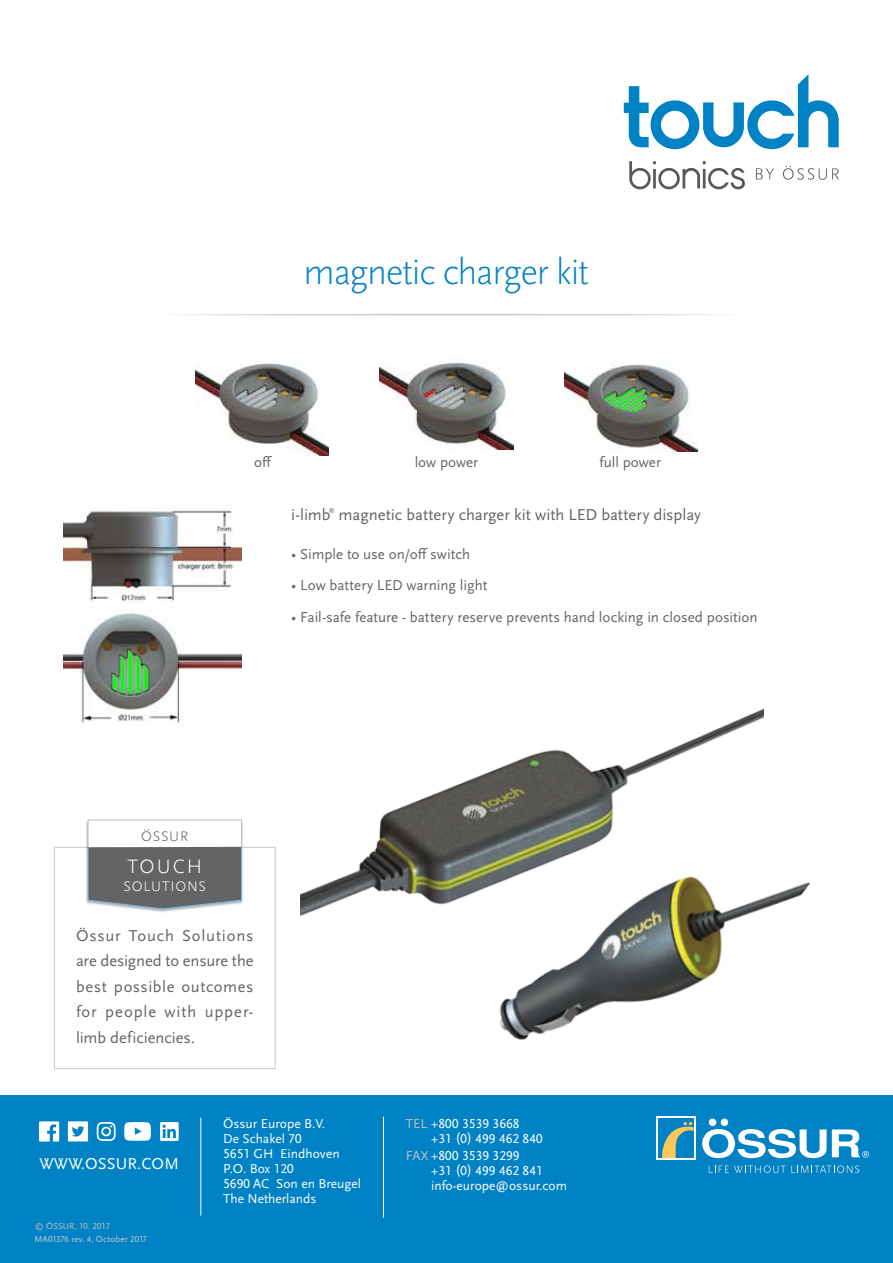
<style>
.page{position:relative;width:893px;height:1263px;background:#fff}
.page>*{position:absolute;margin:0;border:0;box-sizing:border-box;transform-origin:0 0}
.t1{font:300 37.5px "Scala Sans OT";letter-spacing:-.03em;color:#0082c4}
.t2{font:300 20.25px "Scala Sans OT";letter-spacing:.095em;color:#fff}
.t3{font:16.5px/25.5px "Scala Sans OT";color:#636466;text-align:justify}
.t4{font:16.5px "Scala Sans Pro";letter-spacing:.01em;color:#fff}
.t5{font:15px "Scala Sans OT";color:#636466}
.t6{font:300 14.55px "Scala Sans OT";letter-spacing:.06em;color:#fff}
.t7{font:300 14.55px "Scala Sans OT";letter-spacing:.05em;color:#5c6063}
.t8{font:13.5px/15px "Scala Sans Pro";color:#fff}
.t9{font:9px "Scala Sans OT";letter-spacing:.02em;color:#c7c9cb}
.t10{font:9px "Scala Sans Pro";letter-spacing:.005em;color:#bfbfbf}
.t11{font:6.15px "Scala Sans OT";color:#636466}
.s1{color:#bfbfbf}
</style>
<div class="page">
<svg style="left:624px;top:74px;width:215px;height:75px"></svg>
<svg style="left:629px;top:161px;width:116px;height:28px"></svg>
<svg style="left:756px;top:168px;width:18px;height:11px"></svg>
<svg style="left:783px;top:166px;width:56px;height:14px"></svg>
<div style="left:54px;top:847px;width:222px;height:222px;border:1px solid #c7c9cb"></div>
<div style="left:86px;top:820px;width:157px;height:93px;background:#231f20;opacity:.35"></div>
<div style="left:88px;top:820px;width:154px;height:28px;background:#fff;border:1px solid #bcc1c3"></div>
<svg style="left:87px;top:846px;width:155px;height:63px;background:#6e7073"></svg>
<hr style="left:153px;top:314px;width:587px;height:1px;background:#c7c9cb">
<img style="left:499px;top:882px;width:311px;height:158px">
<img style="left:196px;top:363px;width:133px;height:93px">
<img style="left:380px;top:362px;width:133px;height:87px">
<img style="left:564px;top:364px;width:133px;height:87px">
<img style="left:63px;top:509px;width:178px;height:215px">
<img style="left:301px;top:708px;width:463px;height:226px">
<div style="left:0;top:1095px;width:893px;height:168px;background:#0082c4"></div>
<hr style="left:200px;top:1118px;width:1px;height:97px;background:#fff">
<svg style="left:709px;top:1165px;width:150px;height:8px"></svg>
<div style="left:709px;top:1118px;width:7px;height:8px;background:#fff;border-radius:50%"></div>
<div style="left:721px;top:1118px;width:7px;height:8px;background:#fff;border-radius:50%"></div>
<svg style="left:656px;top:1117px;width:39px;height:43px"></svg>
<div style="left:658px;top:1118px;width:36px;height:40px;background:#0082c4"></div>
<svg style="left:662px;top:1122px;width:32px;height:36px"></svg>
<svg style="left:702px;top:1129px;width:167px;height:29px"></svg>
<svg style="left:39px;top:1121px;width:20px;height:20px"></svg>
<svg style="left:97px;top:1122px;width:19px;height:19px"></svg>
<svg style="left:124px;top:1122px;width:27px;height:19px"></svg>
<div style="left:68px;top:1121px;width:20px;height:20px;background:#fff"></div>
<svg style="left:72px;top:1126px;width:12px;height:10px"></svg>
<svg style="left:160px;top:1122px;width:19px;height:19px"></svg>
<hr style="left:383px;top:1117px;width:1px;height:100px;background:#fff">
<h1 class="t1" style="left:304px;top:252px;width:287px">magnetic charger kit</h1>
<p class="t5" style="left:254px;top:454px;width:20px">off</p>
<p class="t5" style="left:415px;top:454px;width:65px">low power</p>
<p class="t5" style="left:599px;top:454px;width:63px">full power</p>
<p class="t3" style="left:291px;top:503px;width:41px">i-limb</p>
<p class="t11" style="left:329px;top:507px;width:7px">®</p>
<p class="t3" style="left:339px;top:503px;width:364px">magnetic battery charger kit with LED battery display</p>
<p class="t5" style="left:291px;top:546px;width:180px">• Simple to use on/off switch</p>
<p class="t5" style="left:291px;top:577px;width:198px">• Low battery LED warning light</p>
<p class="t5" style="left:291px;top:609px;width:468px">• Fail-safe feature - battery reserve prevents hand locking in closed position</p>
<p class="t7" style="left:141px;top:828px;width:48px">ÖSSUR</p>
<h2 class="t2" style="left:127px;top:855px;width:76px">TOUCH</h2>
<p class="t6" style="left:123px;top:879px;width:84px">SOLUTIONS</p>
<p class="t3" style="left:76px;top:923px;width:179px">Össur Touch Solutions are designed to ensure the best possible outcomes for people with upper&shy;limb deficiencies.</p>
<p class="t4" style="left:40px;top:1154px;width:141px">WWW.OSSUR.COM</p>
<p class="t10" style="left:35px;top:1221px;width:77px">© ÖSSUR, 10. 2017</p>
<p class="t9" style="left:34px;top:1234px;width:114px">MA01376 rev. 4, October 2017</p>
<p class="t8" style="left:223px;top:1116px;width:139px">Össur Europe B.V.<br>De Schakel 70<br>5651 GH Eindhoven<br>P.O. Box 120<br>5690 AC Son en Breugel<br>The Netherlands</p>
<p class="t8" style="left:431px;top:1116px;width:113px;text-indent:-25px"><span class="s1">TEL</span> +800 3539 3668 +31 (0) 499 462 840</p>
<p class="t8" style="left:431px;top:1148px;width:138px;text-indent:-25px"><span class="s1">FAX</span> +800 3539 3299<br>+31 (0) 499 462 841 info-europe@ossur.com</p>
</div>
